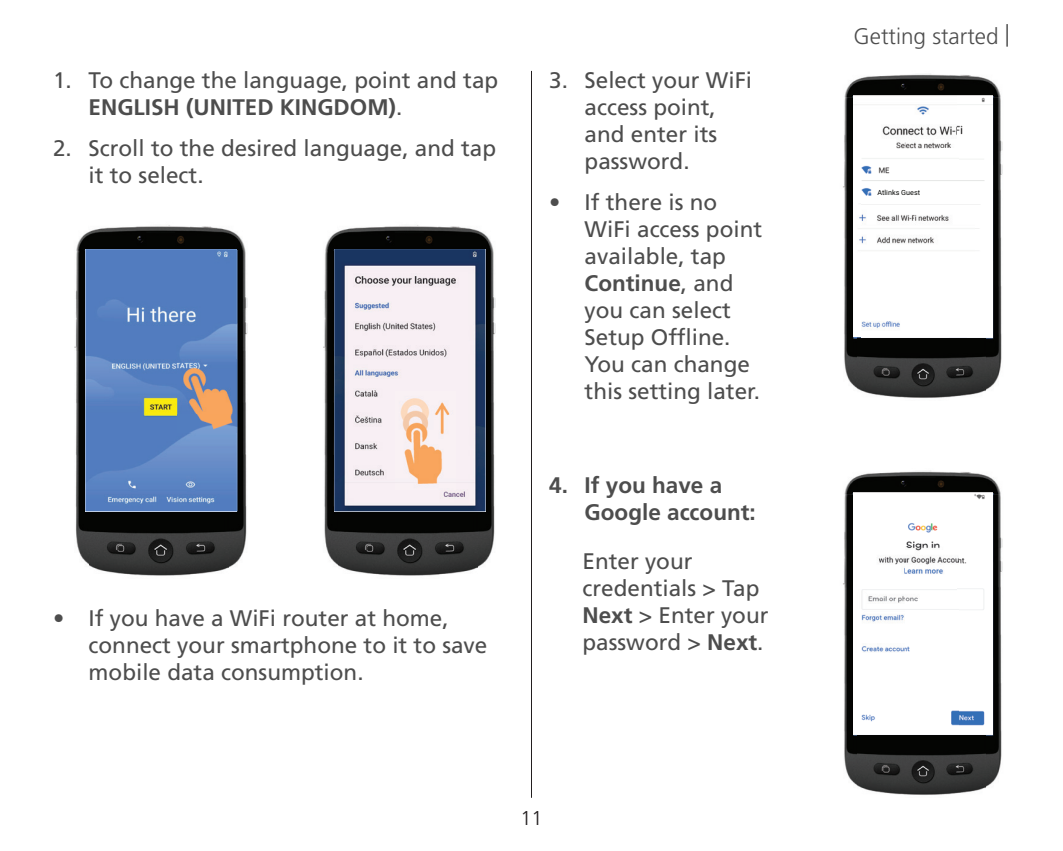
<style>
.page{position:relative;width:1063px;height:851px;background:#fff}
.page>*{position:absolute;margin:0;border:0;box-sizing:border-box;transform-origin:0 0}
.Body_-_Numbering{font:22.5px/27px "Frutiger LT Std";color:#4d4d4d}
.t1{font:700 22.5px/27px "Frutiger LT Std";color:#4d4d4d}
.t2{font:300 22.5px "Frutiger LT Std";color:#4d4d4d}
.t3{font:300 20px "Frutiger LT Std";color:#231f20}
.t4{font:7px "Roboto";color:#040503}
.s1{font-weight:700}
</style>
<div class="page">
<img style="left:76px;top:225px;width:170px;height:25px">
<img style="left:74px;top:250px;width:16px;height:316px">
<img style="left:228px;top:250px;width:20px;height:318px">
<img style="left:90px;top:511px;width:138px;height:65px">
<img style="left:85px;top:249px;width:152px;height:262px">
<img style="left:178px;top:359px;width:59px;height:74px">
<img style="left:325px;top:225px;width:169px;height:25px">
<img style="left:323px;top:250px;width:15px;height:315px">
<img style="left:477px;top:250px;width:19px;height:318px">
<img style="left:338px;top:511px;width:139px;height:65px">
<img style="left:334px;top:249px;width:152px;height:262px">
<img style="left:395px;top:391px;width:61px;height:98px">
<img style="left:844px;top:73px;width:157px;height:24px">
<img style="left:843px;top:97px;width:14px;height:292px">
<img style="left:985px;top:97px;width:18px;height:294px">
<img style="left:857px;top:337px;width:128px;height:61px">
<img style="left:853px;top:95px;width:105px;height:54px">
<img style="left:958px;top:95px;width:35px;height:85px">
<img style="left:853px;top:149px;width:87px;height:31px">
<img style="left:853px;top:201px;width:9px;height:136px">
<img style="left:862px;top:201px;width:131px;height:5px">
<img style="left:862px;top:252px;width:131px;height:85px">
<img style="left:853px;top:206px;width:140px;height:46px">
<img style="left:853px;top:180px;width:140px;height:21px">
<div style="left:876px;top:185px;width:27px;height:11px;background:#fff"></div>
<img style="left:844px;top:470px;width:157px;height:24px">
<img style="left:843px;top:494px;width:14px;height:292px">
<img style="left:985px;top:494px;width:18px;height:294px">
<img style="left:857px;top:735px;width:128px;height:60px">
<img style="left:853px;top:492px;width:140px;height:242px">
<hr style="left:531px;top:71px;width:1px;height:726px;background:#231f20">
<p class="Body_-_Numbering" style="left:89px;top:67px;width:411px;text-indent:-35px">1. To change the language, point and tap<br><span class="s1">ENGLISH (UNITED KINGDOM)</span>.</p>
<p class="Body_-_Numbering" style="left:89px;top:135px;width:409px;text-indent:-35px">2. Scroll to the desired language, and tap it to select.</p>
<p class="Body_-_Numbering" style="left:89px;top:604px;width:400px;text-indent:-35px">• If you have a WiFi router at home, connect your smartphone to it to save mobile data consumption.</p>
<p class="Body_-_Numbering" style="left:585px;top:67px;width:169px;text-indent:-35px">3. Select your WiFi access point, and enter its password.</p>
<p class="Body_-_Numbering" style="left:585px;top:189px;width:179px;text-indent:-35px">• If there is no<br>WiFi access point available, tap<br><span class="s1">Continue</span>, and you can select<br>Setup Offline.<br>You can change this setting later.</p>
<p class="t1" style="left:585px;top:471px;width:173px;text-indent:-35px">4. If you have a<br>Google account:</p>
<p class="Body_-_Numbering" style="left:583px;top:547px;width:188px">Enter your credentials &gt; Tap<br><span class="s1">Next</span> &gt; Enter your password &gt; <span class="s1">Next</span>.</p>
<p class="t3" style="left:520px;top:806px;width:24px">11</p>
<p class="t2" style="left:854px;top:23px;width:158px">Getting started |</p>
<p class="t4" style="left:877px;top:188px;width:44px">Atlinks Guest</p>
</div>
